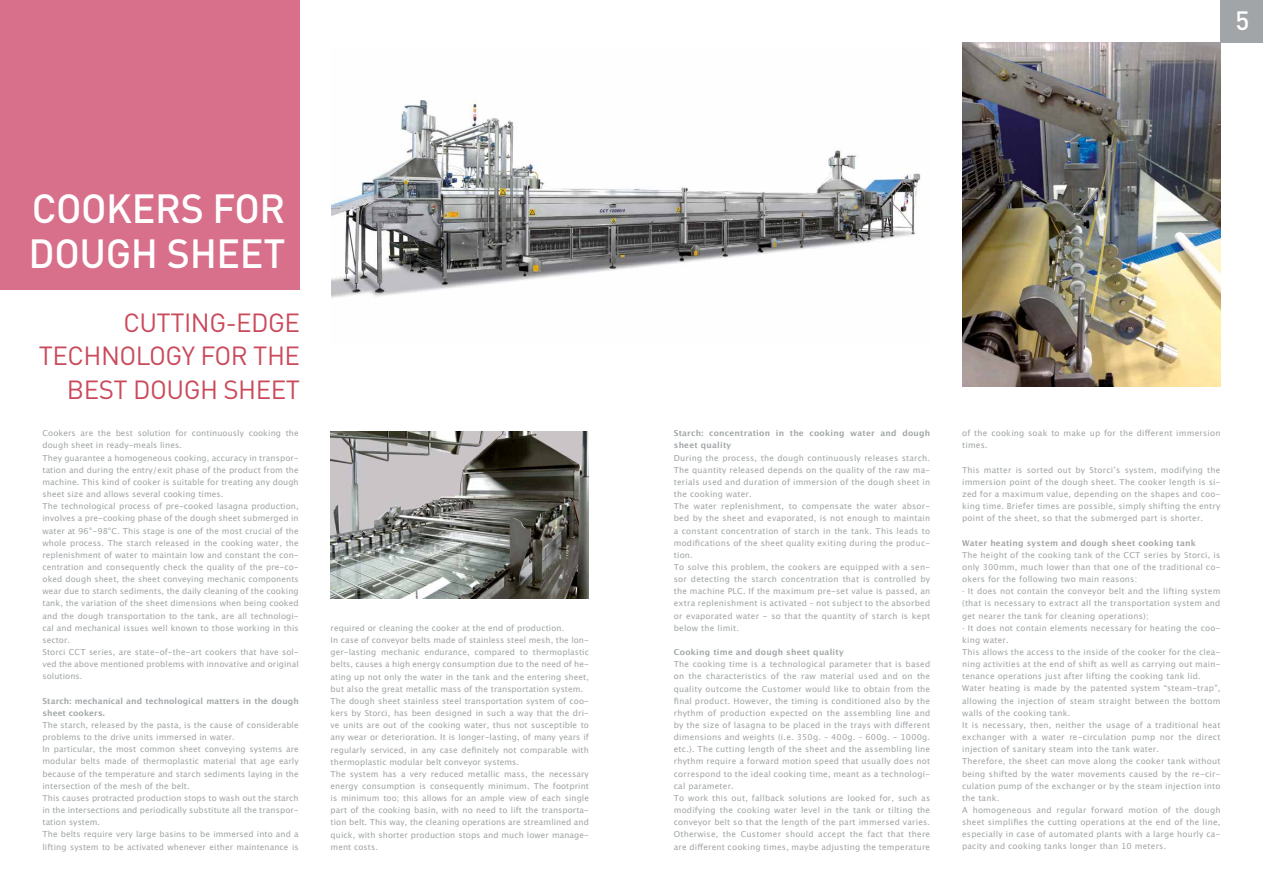
<style>
.page{position:relative;width:1263px;height:893px;background:#fff}
.page>*{position:absolute;margin:0;border:0;box-sizing:border-box;transform-origin:0 0}
.t1{font:500 40.2px/45.2px "DIN";letter-spacing:-.01em;color:#fff}
.t2{font:500 26.17px "DIN";color:#fff}
.t3{font:25.95px/33.5px "DIN";letter-spacing:-.02em;color:#ca4a5b;text-align:right}
.t4{font:8.25px/12.1px "Lucida Grande";letter-spacing:.025em;color:#a1a5a7}
.t5{font:700 8.25px/12.1px "Lucida Grande";letter-spacing:.025em;color:#a1a5a7}
</style>
<div class="page">
<img style="left:332px;top:100px;width:589px;height:198px">
<img style="left:962px;top:43px;width:258px;height:344px">
<img style="left:331px;top:432px;width:258px;height:167px">
<div style="left:0;top:0;width:300px;height:290px;background:#d86f8b"></div>
<div style="left:1220px;top:0;width:43px;height:42px;background:#a1a5a7"></div>
<h1 class="t1" style="left:29px;top:185px;width:258px">COOKERS FOR<br>DOUGH SHEET</h1>
<h3 class="t3" style="left:39px;top:305px;width:263px">CUTTING-EDGE<br>TECHNOLOGY FOR THE<br>BEST DOUGH SHEET</h3>
<p class="t4" style="left:43px;top:427px;width:258px">Cookers are the best solution for continuously cooking the dough sheet in ready-meals lines.<br>They guarantee a homogeneous cooking, accuracy in transpor&shy;tation and during the entry/exit phase of the product from the machine. This kind of cooker is suitable for treating any dough sheet size and allows several cooking times.<br>The technological process of pre-cooked lasagna production, involves a pre-cooking phase of the dough sheet submerged in water at 96°-98°C. This stage is one of the most crucial of the whole process. The starch released in the cooking water, the replenishment of water to maintain low and constant the con&shy;centration and consequently check the quality of the pre-co&shy;oked dough sheet, the sheet conveying mechanic components wear due to starch sediments, the daily cleaning of the cooking tank, the variation of the sheet dimensions when being cooked and the dough transportation to the tank, are all technologi&shy;cal and mechanical issues well known to those working in this sector.<br>Storci CCT series, are state-of-the-art cookers that have sol&shy;ved the above mentioned problems with innovative and original solutions.</p>
<p class="t5" style="left:43px;top:695px;width:258px">Starch: mechanical and technological matters in the dough sheet cookers.</p>
<p class="t4" style="left:43px;top:719px;width:258px">The starch, released by the pasta, is the cause of considerable problems to the drive units immersed in water.<br>In particular, the most common sheet conveying systems are modular belts made of thermoplastic material that age early because of the temperature and starch sediments laying in the intersection of the mesh of the belt.<br>This causes protracted production stops to wash out the starch in the intersections and periodically substitute all the transpor&shy;tation system.<br>The belts require very large basins to be immersed into and a lifting system to be activated whenever either maintenance is</p>
<p class="t4" style="left:331px;top:622px;width:260px">required or cleaning the cooker at the end of production.<br>In case of conveyor belts made of stainless steel mesh, the lon&shy;ger-lasting mechanic endurance, compared to thermoplastic belts, causes a high energy consumption due to the need of he&shy;ating up not only the water in the tank and the entering sheet, but also the great metallic mass of the transportation system.<br>The dough sheet stainless steel transportation system of coo&shy;kers by Storci, has been designed in such a way that the dri&shy;ve units are out of the cooking water, thus not susceptible to any wear or deterioration. It is longer-lasting, of many years if regularly serviced, in any case definitely not comparable with thermoplastic modular belt conveyor systems.<br>The system has a very reduced metallic mass, the necessary energy consumption is consequently minimum. The footprint is minimum too; this allows for an ample view of each single part of the cooking basin, with no need to lift the transporta&shy;tion belt. This way, the cleaning operations are streamlined and quick, with shorter production stops and much lower manage&shy;ment costs.</p>
<h2 class="t2" style="left:1235px;top:4px;width:15px">5</h2>
<p class="t5" style="left:674px;top:427px;width:258px">Starch: concentration in the cooking water and dough sheet quality</p>
<p class="t4" style="left:674px;top:452px;width:258px">During the process, the dough continuously releases starch.<br>The quantity released depends on the quality of the raw ma&shy;terials used and duration of immersion of the dough sheet in the cooking water.<br>The water replenishment, to compensate the water absor&shy;bed by the sheet and evaporated, is not enough to maintain a constant concentration of starch in the tank. This leads to modifications of the sheet quality exiting during the produc&shy;tion.<br>To solve this problem, the cookers are equipped with a sen&shy;sor detecting the starch concentration that is controlled by the machine PLC. If the maximum pre-set value is passed, an extra replenishment is activated – not subject to the absorbed or evaporated water - so that the quantity of starch is kept below the limit.</p>
<p class="t5" style="left:674px;top:646px;width:171px">Cooking time and dough sheet quality</p>
<p class="t4" style="left:674px;top:658px;width:258px">The cooking time is a technological parameter that is based on the characteristics of the raw material used and on the quality outcome the Customer would like to obtain from the final product. However, the timing is conditioned also by the rhythm of production expected on the assembling line and by the size of lasagna to be placed in the trays with different dimensions and weights (i.e. 350g. – 400g. – 600g. - 1000g. etc.). The cutting length of the sheet and the assembling line rhythm require a forward motion speed that usually does not correspond to the ideal cooking time, meant as a technologi&shy;cal parameter.<br>To work this out, fallback solutions are looked for, such as modifying the cooking water level in the tank or tilting the conveyor belt so that the length of the part immersed varies.<br>Otherwise, the Customer should accept the fact that there are different cooking times, maybe adjusting the temperature</p>
<p class="t4" style="left:962px;top:427px;width:260px">of the cooking soak to make up for the different immersion times.</p>
<p class="t4" style="left:962px;top:464px;width:260px;text-align:justify">This matter is sorted out by Storci’s system, modifying the immersion point of the dough sheet. The cooker length is si&shy;zed for a maximum value, depending on the shapes and coo&shy;king time. Briefer times are possible, simply shifting the entry point of the sheet, so that the submerged part is shorter.</p>
<p class="t5" style="left:962px;top:537px;width:235px">Water heating system and dough sheet cooking tank</p>
<p class="t4" style="left:962px;top:549px;width:260px">The height of the cooking tank of the CCT series by Storci, is only 300mm, much lower than that one of the traditional co&shy;okers for the following two main reasons:<br>· It does not contain the conveyor belt and the lifting system (that is necessary to extract all the transportation system and get nearer the tank for cleaning operations);<br>· It does not contain elements necessary for heating the coo&shy;king water.<br>This allows the access to the inside of the cooker for the clea&shy;ning activities at the end of shift as well as carrying out main&shy;tenance operations just after lifting the cooking tank lid.<br>Water heating is made by the patented system “steam-trap”, allowing the injection of steam straight between the bottom walls of the cooking tank.<br>It is necessary, then, neither the usage of a traditional heat exchanger with a water re-circulation pump nor the direct injection of sanitary steam into the tank water.<br>Therefore, the sheet can move along the cooker tank without being shifted by the water movements caused by the re-cir&shy;culation pump of the exchanger or by the steam injection into the tank.<br>A homogeneous and regular forward motion of the dough sheet simplifies the cutting operations at the end of the line, especially in case of automated plants with a large hourly ca&shy;pacity and cooking tanks longer than 10 meters.</p>
</div>
